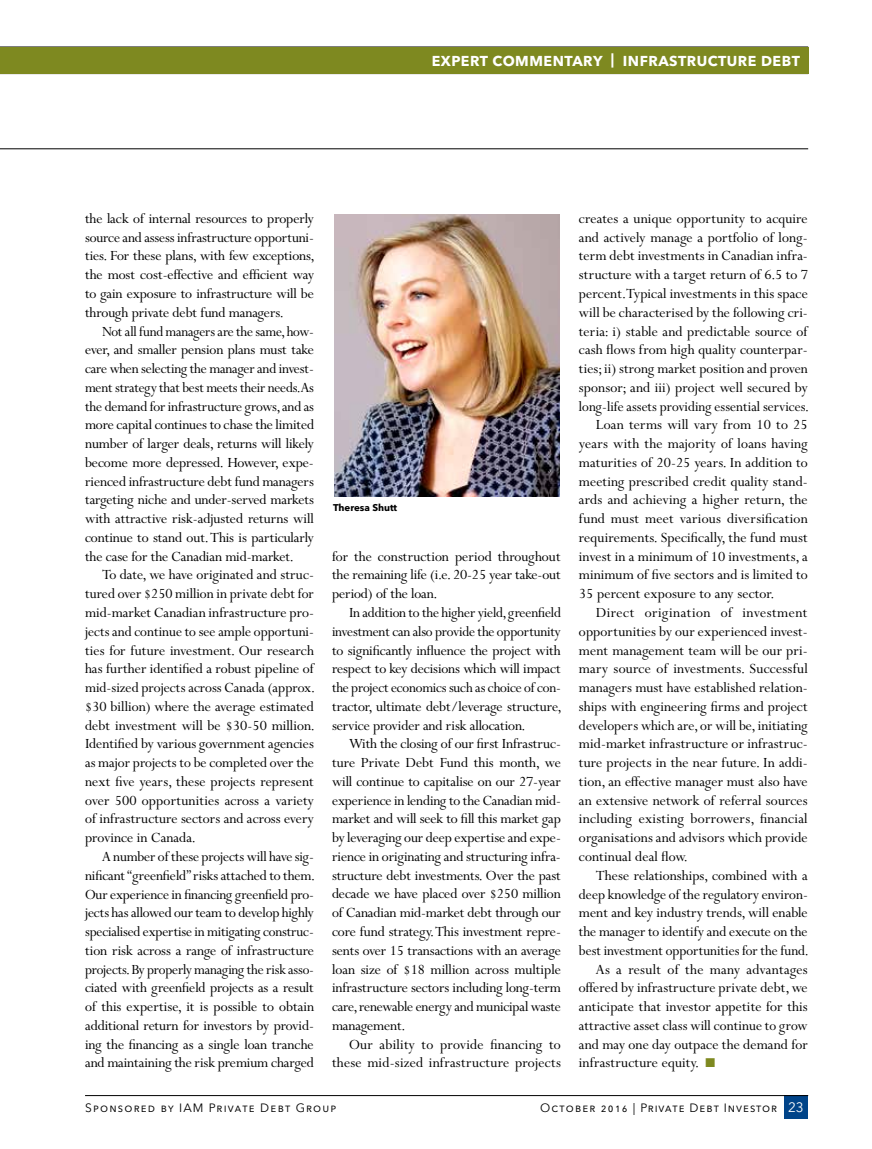
<style>
.page{position:relative;width:872px;height:1149px;background:#fff}
.page>*{position:absolute;margin:0;border:0;box-sizing:border-box;transform-origin:0 0}
.t1{font:15.75px/18.8px "Perpetua MT Pro";letter-spacing:.005em;color:#000;text-align:justify}
.t2{font:15.75px "Perpetua MT Pro";letter-spacing:.025em;color:#000}
.t3{font:700 14.25px "Avenir Next LT Pro";letter-spacing:.035em;color:#fff}
.t4{font:13.5px "Avenir Next LT Pro";color:#fff}
.t5{font:12px "Avenir Next LT Pro";letter-spacing:.08em;color:#000}
.t6{font:12px "Avenir Next LT Pro";letter-spacing:.1em;color:#000}
.t7{font:700 9.75px "Avenir Next LT Pro";color:#000}
.s1{color:#7e8920}
</style>
<div class="page">
<div style="left:784px;top:1095px;width:24px;height:23px;background:#004489"></div>
<hr style="left:85px;top:1094px;width:723px;height:1px;background:#000">
<hr style="left:0;top:148px;width:808px;height:1px;background:#000">
<div style="left:0;top:47px;width:808px;height:27px;background:#7e8920"></div>
<img style="left:334px;top:215px;width:226px;height:281px">
<p class="t3" style="left:432px;top:52px;width:370px">EXPERT COMMENTARY | INFRASTRUCTURE DEBT</p>
<p class="t1" style="left:85px;top:209px;width:231px">the lack of internal resources to properly source and assess infrastructure opportuni&shy;ties. For these plans, with few exceptions, the most cost-effective and efficient way to gain exposure to infrastructure will be through private debt fund managers.</p>
<p class="t1" style="left:85px;top:321px;width:231px;text-indent:17px">Not all fund managers are the same, how&shy;ever, and smaller pension plans must take care when selecting the manager and invest&shy;ment strategy that best meets their needs. As the demand for infrastructure grows, and as more capital continues to chase the limited number of larger deals, returns will likely become more depressed. However, expe&shy;rienced infrastructure debt fund managers targeting niche and under-served markets with attractive risk-adjusted returns will continue to stand out. This is particularly the case for the Canadian mid-market.</p>
<p class="t1" style="left:85px;top:565px;width:231px;text-indent:17px">To date, we have originated and struc&shy;tured over $250 million in private debt for mid-market Canadian infrastructure pro&shy;jects and continue to see ample opportuni&shy;ties for future investment. Our research has further identified a robust pipeline of mid-sized projects across Canada (approx. $30 billion) where the average estimated debt investment will be $30-50 million.<br>Identified by various government agencies as major projects to be completed over the next five years, these projects represent over 500 opportunities across a variety of infrastructure sectors and across every province in Canada.</p>
<p class="t1" style="left:85px;top:846px;width:231px;text-indent:17px">A number of these projects will have sig&shy;nificant “greenfield” risks attached to them.<br>Our experience in financing greenfield pro&shy;jects has allowed our team to develop highly specialised expertise in mitigating construc&shy;tion risk across a range of infrastructure projects. By properly managing the risk asso&shy;ciated with greenfield projects as a result of this expertise, it is possible to obtain additional return for investors by provid&shy;ing the financing as a single loan tranche and maintaining the risk premium charged</p>
<p class="t7" style="left:333px;top:501px;width:66px">Theresa Shutt</p>
<p class="t1" style="left:332px;top:546px;width:230px">for the construction period throughout the remaining life (i.e. 20-25 year take-out period) of the loan.</p>
<p class="t1" style="left:332px;top:603px;width:231px;text-indent:17px">In addition to the higher yield, greenfield investment can also provide the opportunity to significantly influence the project with respect to key decisions which will impact the project economics such as choice of con&shy;tractor, ultimate debt/leverage structure, service provider and risk allocation.</p>
<p class="t1" style="left:332px;top:734px;width:231px;text-indent:17px">With the closing of our first Infrastruc&shy;ture Private Debt Fund this month, we will continue to capitalise on our 27-year experience in lending to the Canadian mid&shy;market and will seek to fill this market gap by leveraging our deep expertise and expe&shy;rience in originating and structuring infra&shy;structure debt investments. Over the past decade we have placed over $250 million of Canadian mid-market debt through our core fund strategy. This investment repre&shy;sents over 15 transactions with an average loan size of $18 million across multiple infrastructure sectors including long-term care, renewable energy and municipal waste management.</p>
<p class="t1" style="left:332px;top:1034px;width:230px;text-align:right">Our ability to provide financing to these mid-sized infrastructure projects</p>
<p class="t1" style="left:579px;top:209px;width:230px">creates a unique opportunity to acquire</p>
<p class="t1" style="left:579px;top:228px;width:230px">and actively manage a portfolio of long-</p>
<p class="t1" style="left:579px;top:246px;width:230px">term debt investments in Canadian infra-</p>
<p class="t1" style="left:579px;top:265px;width:230px">structure with a target return of 6.5 to 7</p>
<p class="t1" style="left:579px;top:284px;width:230px">percent. Typical investments in this space</p>
<p class="t1" style="left:579px;top:303px;width:230px">will be characterised by the following cri-</p>
<p class="t1" style="left:579px;top:321px;width:230px">teria: i) stable and predictable source of</p>
<p class="t1" style="left:579px;top:340px;width:230px">cash flows from high quality counterpar-</p>
<p class="t1" style="left:579px;top:359px;width:230px">ties; ii) strong market position and proven</p>
<p class="t1" style="left:579px;top:378px;width:230px">sponsor; and iii) project well secured by</p>
<p class="t1" style="left:579px;top:396px;width:231px">long-life assets providing essential services.</p>
<p class="t1" style="left:596px;top:415px;width:213px">Loan terms will vary from 10 to 25</p>
<p class="t1" style="left:579px;top:434px;width:230px">years with the majority of loans having</p>
<p class="t1" style="left:579px;top:453px;width:230px">maturities of 20-25 years. In addition to</p>
<p class="t1" style="left:579px;top:471px;width:230px">meeting prescribed credit quality stand-</p>
<p class="t1" style="left:579px;top:490px;width:230px">ards and achieving a higher return, the</p>
<p class="t1" style="left:579px;top:509px;width:230px">fund must meet various diversification</p>
<p class="t1" style="left:579px;top:528px;width:230px">requirements. Specifically, the fund must</p>
<p class="t1" style="left:579px;top:546px;width:230px">invest in a minimum of 10 investments, a</p>
<p class="t1" style="left:579px;top:565px;width:230px">minimum of five sectors and is limited to</p>
<p class="t1" style="left:579px;top:584px;width:197px">35 percent exposure to any sector.</p>
<p class="t2" style="left:596px;top:603px;width:213px">Direct origination of investment</p>
<p class="t1" style="left:579px;top:621px;width:230px">opportunities by our experienced invest-</p>
<p class="t1" style="left:579px;top:640px;width:230px">ment management team will be our pri-</p>
<p class="t1" style="left:579px;top:659px;width:230px">mary source of investments. Successful</p>
<p class="t1" style="left:579px;top:678px;width:230px">managers must have established relation-</p>
<p class="t1" style="left:579px;top:696px;width:230px">ships with engineering firms and project</p>
<p class="t1" style="left:579px;top:715px;width:230px">developers which are, or will be, initiating</p>
<p class="t1" style="left:579px;top:734px;width:230px">mid-market infrastructure or infrastruc-</p>
<p class="t1" style="left:579px;top:753px;width:230px">ture projects in the near future. In addi-</p>
<p class="t1" style="left:579px;top:771px;width:230px">tion, an effective manager must also have</p>
<p class="t1" style="left:579px;top:790px;width:230px">an extensive network of referral sources</p>
<p class="t1" style="left:579px;top:809px;width:230px">including existing borrowers, financial</p>
<p class="t1" style="left:579px;top:828px;width:230px">organisations and advisors which provide</p>
<p class="t1" style="left:579px;top:846px;width:110px">continual deal flow.</p>
<p class="t1" style="left:596px;top:865px;width:213px">These relationships, combined with a</p>
<p class="t1" style="left:579px;top:884px;width:230px">deep knowledge of the regulatory environ-</p>
<p class="t1" style="left:579px;top:903px;width:230px">ment and key industry trends, will enable</p>
<p class="t1" style="left:579px;top:921px;width:230px">the manager to identify and execute on the</p>
<p class="t1" style="left:579px;top:940px;width:231px">best investment opportunities for the fund.</p>
<p class="t1" style="left:596px;top:959px;width:213px">As a result of the many advantages</p>
<p class="t1" style="left:579px;top:978px;width:230px">offered by infrastructure private debt, we</p>
<p class="t1" style="left:579px;top:996px;width:230px">anticipate that investor appetite for this</p>
<p class="t1" style="left:579px;top:1015px;width:230px">attractive asset class will continue to grow</p>
<p class="t1" style="left:579px;top:1034px;width:230px">and may one day outpace the demand for</p>
<p class="t1" style="left:579px;top:1053px;width:138px">infrastructure equity. <span class="s1">■</span></p>
<p class="t6" style="left:85px;top:1100px;width:253px">Sponsored by IAM Private Debt Group</p>
<p class="t5" style="left:540px;top:1100px;width:238px">October 2016 | Private Debt Investor</p>
<p class="t4" style="left:788px;top:1099px;width:17px">23</p>
</div>
